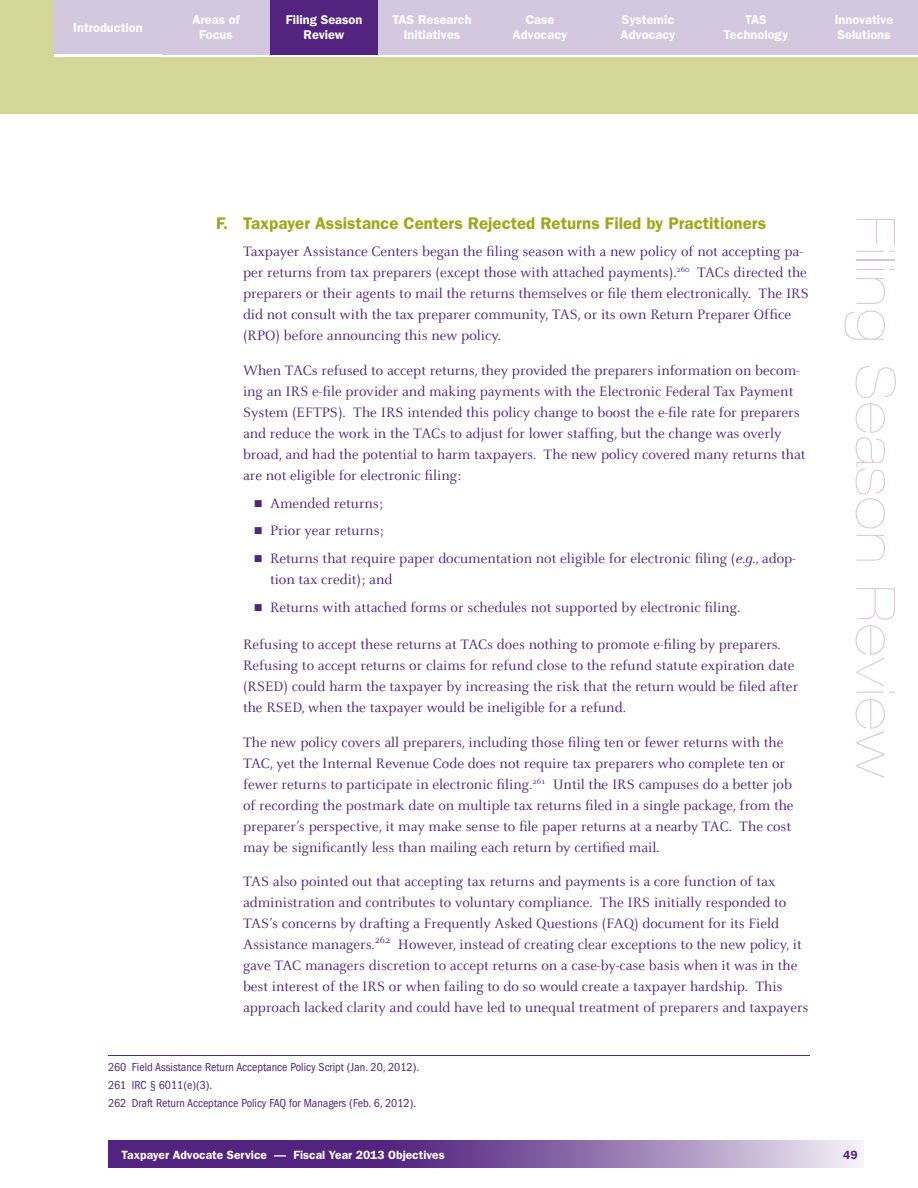
<style>
.page{position:relative;width:918px;height:1188px;background:#fff}
.page>*{position:absolute;margin:0;border:0;box-sizing:border-box;transform-origin:0 0}
.t1{font:900 expanded 54px "Helvetica Neue";letter-spacing:.04em;color:#d4c8df}
.Subhead_1{font:600 16.8px "Franklin Gothic";color:#9fa617}
.text-main{font:15px/21px "Celeste";color:#52247f}
.t2{font:600 12.75px/15px "Franklin Gothic";color:#fff;text-align:center}
.basic_footnote{font:condensed 12px "Franklin Gothic";color:#52247f}
.t3{font:600 12px "Franklin Gothic";color:#fff}
.t4{font:600 12px "Franklin Gothic";color:#52247f}
.s1{font-style:italic}
</style>
<div class="page">
<svg style="left:108px;top:1141px;width:756px;height:27px;background:#8260a2"></svg>
<div style="left:0;top:0;width:918px;height:114px;background:#d4d797"></div>
<div style="left:54px;top:0;width:108px;height:54px;background:#d4c8df"></div>
<hr style="left:54px;top:54px;width:864px;height:3px;background:#fff">
<div style="left:486px;top:0;width:108px;height:54px;background:#d4c8df"></div>
<div style="left:594px;top:0;width:108px;height:54px;background:#d4c8df"></div>
<div style="left:702px;top:0;width:108px;height:54px;background:#d4c8df"></div>
<div style="left:810px;top:0;width:108px;height:54px;background:#d4c8df"></div>
<div style="left:162px;top:0;width:108px;height:54px;background:#d4c8df"></div>
<div style="left:270px;top:0;width:108px;height:54px;background:#52247f"></div>
<div style="left:378px;top:0;width:108px;height:54px;background:#d4c8df"></div>
<hr style="left:108px;top:1055px;width:702px;height:1px;background:#52247f">
<p class="t2" style="left:192px;top:12px;width:49px">Areas of<br>Focus</p>
<p class="t2" style="left:73px;top:20px;width:71px">Introduction</p>
<p class="t2" style="left:513px;top:12px;width:56px">Case<br>Advocacy</p>
<p class="t2" style="left:621px;top:12px;width:56px;text-align:left">Systemic<br>Advocacy</p>
<p class="t2" style="left:724px;top:12px;width:66px">TAS<br>Technology</p>
<p class="t2" style="left:835px;top:12px;width:60px;text-align:left">Innovative<br>Solutions</p>
<p class="t2" style="left:286px;top:12px;width:78px">Filing Season<br>Review</p>
<p class="t2" style="left:392px;top:12px;width:81px">TAS Research<br>Initiatives</p>
<p class="Subhead_1" style="left:216px;top:213px;width:552px">F. Taxpayer Assistance Centers Rejected Returns Filed by Practitioners</p>
<p class="text-main" style="left:243px;top:242px;width:567px">Taxpayer Assistance Centers began the filing season with a new policy of not accepting pa&shy;per returns from tax preparers (except those with attached payments). <sup>260</sup> TACs directed the preparers or their agents to mail the returns themselves or file them electronically. The IRS did not consult with the tax preparer community, TAS, or its own Return Preparer Office (RPO) before announcing this new policy.</p>
<p class="text-main" style="left:243px;top:360px;width:564px">When TACs refused to accept returns, they provided the preparers information on becom&shy;ing an IRS e-file provider and making payments with the Electronic Federal Tax Payment System (EFTPS). The IRS intended this policy change to boost the e-file rate for preparers and reduce the work in the TACs to adjust for lower staffing, but the change was overly broad, and had the potential to harm taxpayers. The new policy covered many returns that are not eligible for electronic filing:</p>
<p class="text-main" style="left:270px;top:493px;width:115px">Amended returns;</p>
<p class="text-main" style="left:270px;top:521px;width:116px">Prior year returns;</p>
<p class="text-main" style="left:270px;top:548px;width:527px">Returns that require paper documentation not eligible for electronic filing (<span class="s1">e.g.,</span> adop&shy;tion tax credit); and</p>
<p class="text-main" style="left:270px;top:597px;width:470px">Returns with attached forms or schedules not supported by electronic filing.</p>
<p class="text-main" style="left:243px;top:634px;width:557px">Refusing to accept these returns at TACs does nothing to promote e-filing by preparers.<br>Refusing to accept returns or claims for refund close to the refund statute expiration date (RSED) could harm the taxpayer by increasing the risk that the return would be filed after the RSED, when the taxpayer would be ineligible for a refund.</p>
<p class="text-main" style="left:243px;top:732px;width:552px">The new policy covers all preparers, including those filing ten or fewer returns with the TAC, yet the Internal Revenue Code does not require tax preparers who complete ten or fewer returns to participate in electronic filing. <sup>261</sup> Until the IRS campuses do a better job of recording the postmark date on multiple tax returns filed in a single package, from the preparer’s perspective, it may make sense to file paper returns at a nearby TAC. The cost may be significantly less than mailing each return by certified mail.</p>
<p class="text-main" style="left:243px;top:871px;width:567px">TAS also pointed out that accepting tax returns and payments is a core function of tax administration and contributes to voluntary compliance. The IRS initially responded to TAS’s concerns by drafting a Frequently Asked Questions (FAQ) document for its Field Assistance managers. <sup>262</sup> However, instead of creating clear exceptions to the new policy, it gave TAC managers discretion to accept returns on a case-by-case basis when it was in the best interest of the IRS or when failing to do so would create a taxpayer hardship. This approach lacked clarity and could have led to unequal treatment of preparers and taxpayers</p>
<p class="basic_footnote" style="left:108px;top:1060px;width:313px">260 Field Assistance Return Acceptance Policy Script (Jan. 20, 2012).</p>
<p class="basic_footnote" style="left:108px;top:1078px;width:106px">261 IRC § 6011(e)(3).</p>
<p class="basic_footnote" style="left:108px;top:1096px;width:310px">262 Draft Return Acceptance Policy FAQ for Managers (Feb. 6, 2012).</p>
<h1 class="t1" style="left:907px;top:216px;width:564px;rotate:90deg">Filing Season Review</h1>
<p class="t3" style="left:122px;top:1148px;width:325px">Taxpayer Advocate Service — Fiscal Year 2013 Objectives</p>
<p class="t4" style="left:843px;top:1148px;width:16px">49</p>
</div>
